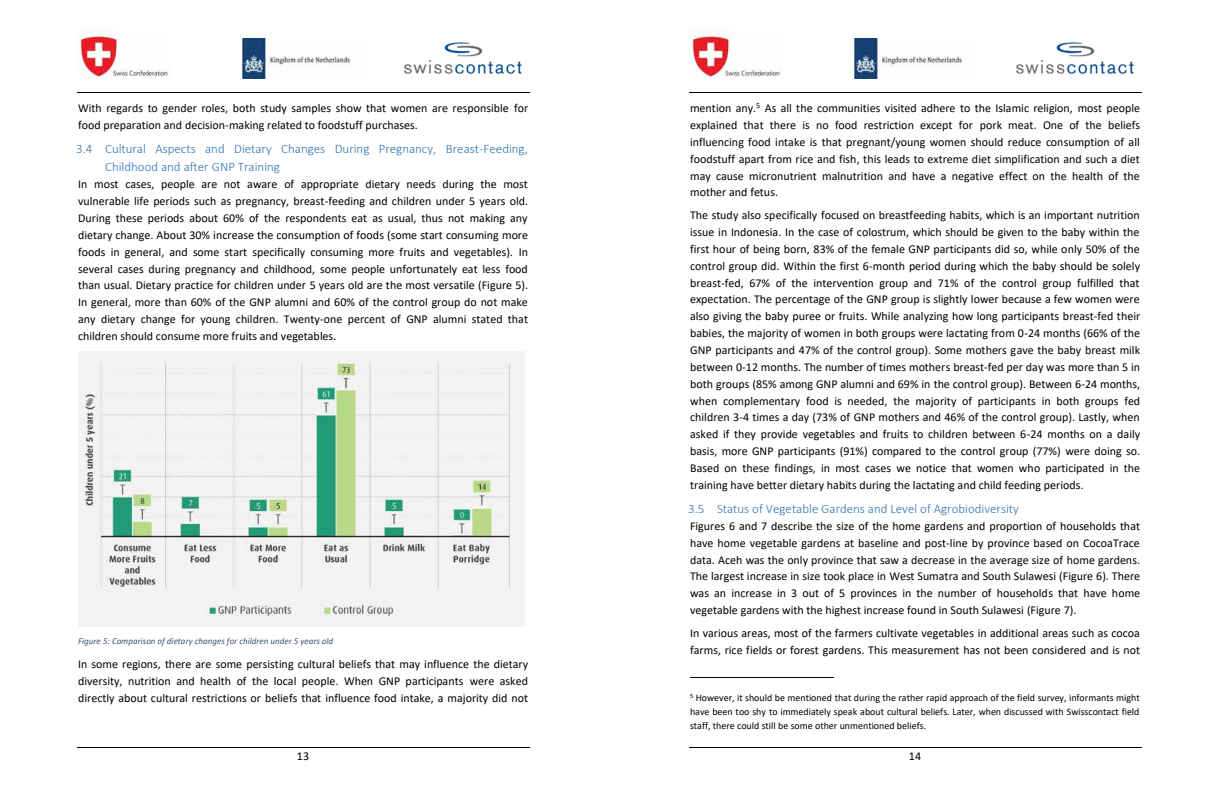
<style>
.page{position:relative;width:1224px;height:792px;background:#fff}
.page>*{position:absolute;margin:0;border:0;box-sizing:border-box;transform-origin:0 0}
.t1{font:300 13px/18.2px "Calibri";color:#2e74b5}
.t2{font:12px/16.8px "Calibri";color:#000;text-align:justify}
.t3{font:10px/14px "Calibri";color:#000;text-align:justify}
.t4{font:italic 9px "Calibri";color:#44546a}
</style>
<div class="page">
<hr style="left:77px;top:92px;width:452px;height:1px;background:#000">
<hr style="left:77px;top:747px;width:452px;height:1px;background:#000">
<img style="left:243px;top:39px;width:108px;height:39px">
<img style="left:78px;top:31px;width:91px;height:46px">
<img style="left:404px;top:42px;width:118px;height:32px">
<img style="left:78px;top:351px;width:446px;height:276px">
<hr style="left:689px;top:92px;width:452px;height:1px;background:#000">
<hr style="left:689px;top:747px;width:452px;height:1px;background:#000">
<img style="left:855px;top:39px;width:108px;height:39px">
<img style="left:690px;top:31px;width:91px;height:46px">
<img style="left:1016px;top:42px;width:118px;height:32px">
<hr style="left:690px;top:677px;width:144px;height:1px;background:#000">
<p class="t2" style="left:78px;top:101px;width:452px">With regards to gender roles, both study samples show that women are responsible for food preparation and decision-making related to foodstuff purchases.</p>
<p class="t1" style="left:105px;top:140px;width:424px;text-indent:-29px">3.4 Cultural Aspects and Dietary Changes During Pregnancy, Breast-Feeding,<br>Childhood and after GNP Training</p>
<p class="t2" style="left:78px;top:177px;width:452px">In most cases, people are not aware of appropriate dietary needs during the most vulnerable life periods such as pregnancy, breast-feeding and children under 5 years old.<br>During these periods about 60% of the respondents eat as usual, thus not making any dietary change. About 30% increase the consumption of foods (some start consuming more foods in general, and some start specifically consuming more fruits and vegetables). In several cases during pregnancy and childhood, some people unfortunately eat less food than usual. Dietary practice for children under 5 years old are the most versatile (Figure 5).<br>In general, more than 60% of the GNP alumni and 60% of the control group do not make any dietary change for young children. Twenty-one percent of GNP alumni stated that children should consume more fruits and vegetables.</p>
<p class="t4" style="left:78px;top:638px;width:257px">Figure 5: Comparison of dietary changes for children under 5 years old</p>
<p class="t2" style="left:78px;top:656px;width:452px">In some regions, there are some persisting cultural beliefs that may influence the dietary diversity, nutrition and health of the local people. When GNP participants were asked directly about cultural restrictions or beliefs that influence food intake, a majority did not</p>
<p class="t2" style="left:297px;top:748px;width:14px">13</p>
<p class="t2" style="left:690px;top:101px;width:452px">mention any.<sup>5</sup> As all the communities visited adhere to the Islamic religion, most people explained that there is no food restriction except for pork meat. One of the beliefs influencing food intake is that pregnant/young women should reduce consumption of all foodstuff apart from rice and fish, this leads to extreme diet simplification and such a diet may cause micronutrient malnutrition and have a negative effect on the health of the mother and fetus.</p>
<p class="t2" style="left:690px;top:208px;width:452px">The study also specifically focused on breastfeeding habits, which is an important nutrition issue in Indonesia. In the case of colostrum, which should be given to the baby within the first hour of being born, 83% of the female GNP participants did so, while only 50% of the control group did. Within the first 6-month period during which the baby should be solely breast-fed, 67% of the intervention group and 71% of the control group fulfilled that expectation. The percentage of the GNP group is slightly lower because a few women were also giving the baby puree or fruits. While analyzing how long participants breast-fed their babies, the majority of women in both groups were lactating from 0-24 months (66% of the GNP participants and 47% of the control group). Some mothers gave the baby breast milk between 0-12 months. The number of times mothers breast-fed per day was more than 5 in both groups (85% among GNP alumni and 69% in the control group). Between 6-24 months, when complementary food is needed, the majority of participants in both groups fed children 3-4 times a day (73% of GNP mothers and 46% of the control group). Lastly, when asked if they provide vegetables and fruits to children between 6-24 months on a daily basis, more GNP participants (91%) compared to the control group (77%) were doing so.<br>Based on these findings, in most cases we notice that women who participated in the training have better dietary habits during the lactating and child feeding periods.</p>
<p class="t1" style="left:688px;top:500px;width:332px">3.5 Status of Vegetable Gardens and Level of Agrobiodiversity</p>
<p class="t2" style="left:690px;top:518px;width:452px">Figures 6 and 7 describe the size of the home gardens and proportion of households that have home vegetable gardens at baseline and post-line by province based on CocoaTrace data. Aceh was the only province that saw a decrease in the average size of home gardens.<br>The largest increase in size took place in West Sumatra and South Sulawesi (Figure 6). There was an increase in 3 out of 5 provinces in the number of households that have home vegetable gardens with the highest increase found in South Sulawesi (Figure 7).</p>
<p class="t2" style="left:690px;top:625px;width:452px">In various areas, most of the farmers cultivate vegetables in additional areas such as cocoa farms, rice fields or forest gardens. This measurement has not been considered and is not</p>
<p class="t3" style="left:690px;top:692px;width:451px"><sup>5</sup> However, it should be mentioned that during the rather rapid approach of the field survey, informants might have been too shy to immediately speak about cultural beliefs. Later, when discussed with Swisscontact field staff, there could still be some other unmentioned beliefs.</p>
<p class="t2" style="left:909px;top:748px;width:14px">14</p>
</div>
